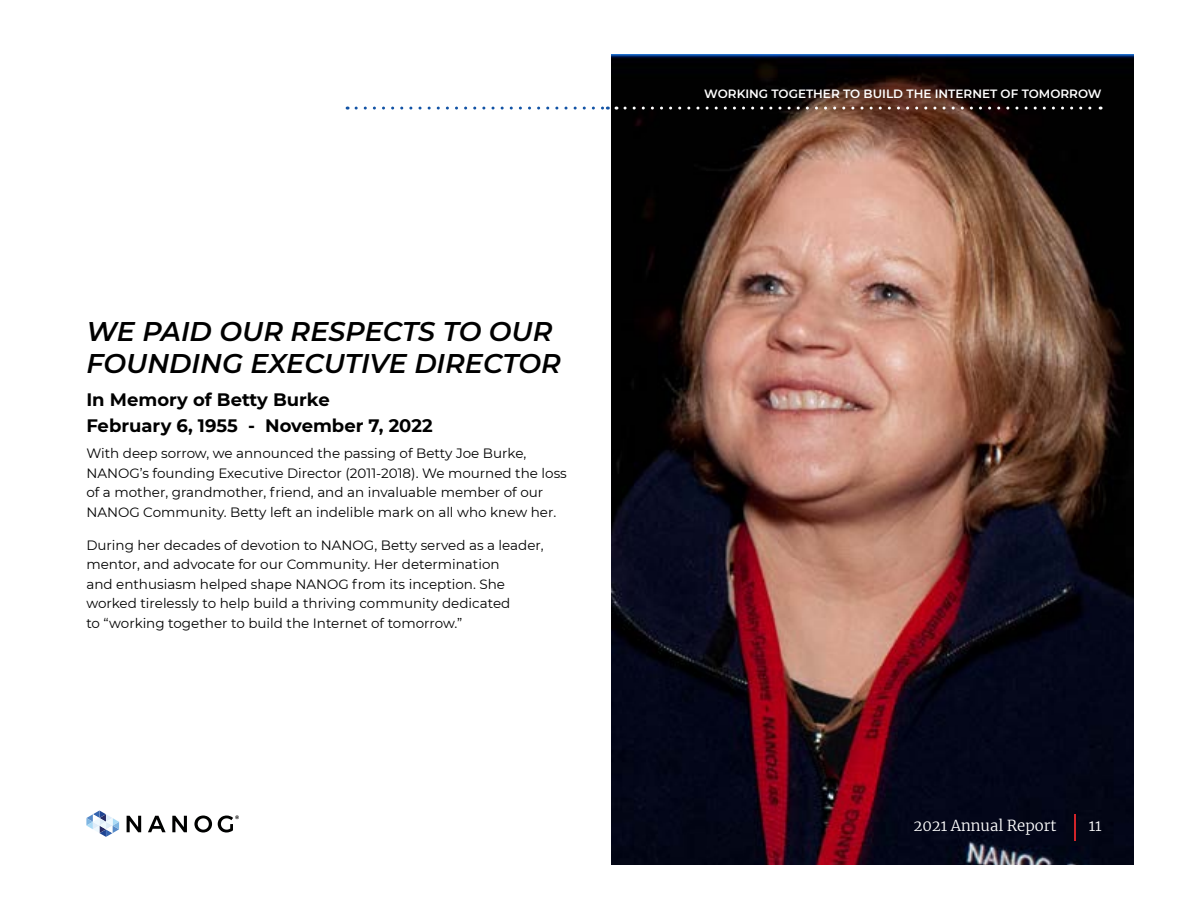
<style>
.page{position:relative;width:1188px;height:918px;background:#fff}
.page>*{position:absolute;margin:0;border:0;box-sizing:border-box;transform-origin:0 0}
.t1{font:italic 600 27px/31.5px "Montserrat";color:#000}
.t2{font:700 18px/26.2px "Montserrat";color:#000}
.t3{font:300 15px "Merriweather";color:#fff}
.t4{font:13.5px/19.5px "Montserrat";color:#000}
.t5{font:600 12px "Montserrat";color:#fff}
</style>
<div class="page">
<img style="left:612px;top:55px;width:522px;height:810px">
<hr style="left:1074px;top:814px;width:2px;height:27px;background:#d2242a">
<svg style="left:625px;top:107px;width:476px;height:3px"></svg>
<svg style="left:86px;top:811px;width:33px;height:26px"></svg>
<svg style="left:127px;top:816px;width:14px;height:16px"></svg>
<svg style="left:148px;top:816px;width:18px;height:16px"></svg>
<svg style="left:172px;top:816px;width:15px;height:16px"></svg>
<svg style="left:194px;top:816px;width:18px;height:17px"></svg>
<svg style="left:218px;top:815px;width:21px;height:18px"></svg>
<svg style="left:356px;top:107px;width:252px;height:3px"></svg>
<h1 class="t1" style="left:86px;top:315px;width:476px">WE PAID OUR RESPECTS TO OUR<br>FOUNDING EXECUTIVE DIRECTOR</h1>
<h2 class="t2" style="left:86px;top:385px;width:348px">In Memory of Betty Burke<br>February 6, 1955 - November 7, 2022</h2>
<p class="t4" style="left:86px;top:443px;width:482px">With deep sorrow, we announced the passing of Betty Joe Burke, NANOG’s founding Executive Director (2011-2018). We mourned the loss of a mother, grandmother, friend, and an invaluable member of our NANOG Community. Betty left an indelible mark on all who knew her.</p>
<p class="t4" style="left:86px;top:535px;width:459px">During her decades of devotion to NANOG, Betty served as a leader, mentor, and advocate for our Community. Her determination<br>and enthusiasm helped shape NANOG from its inception. She worked tirelessly to help build a thriving community dedicated<br>to “working together to build the Internet of tomorrow.”</p>
<p class="t5" style="left:704px;top:85px;width:399px">WORKING TOGETHER TO BUILD THE INTERNET OF TOMORROW</p>
<p class="t3" style="left:913px;top:815px;width:145px">2021 Annual Report</p>
<p class="t3" style="left:1089px;top:815px;width:14px">11</p>
</div>
